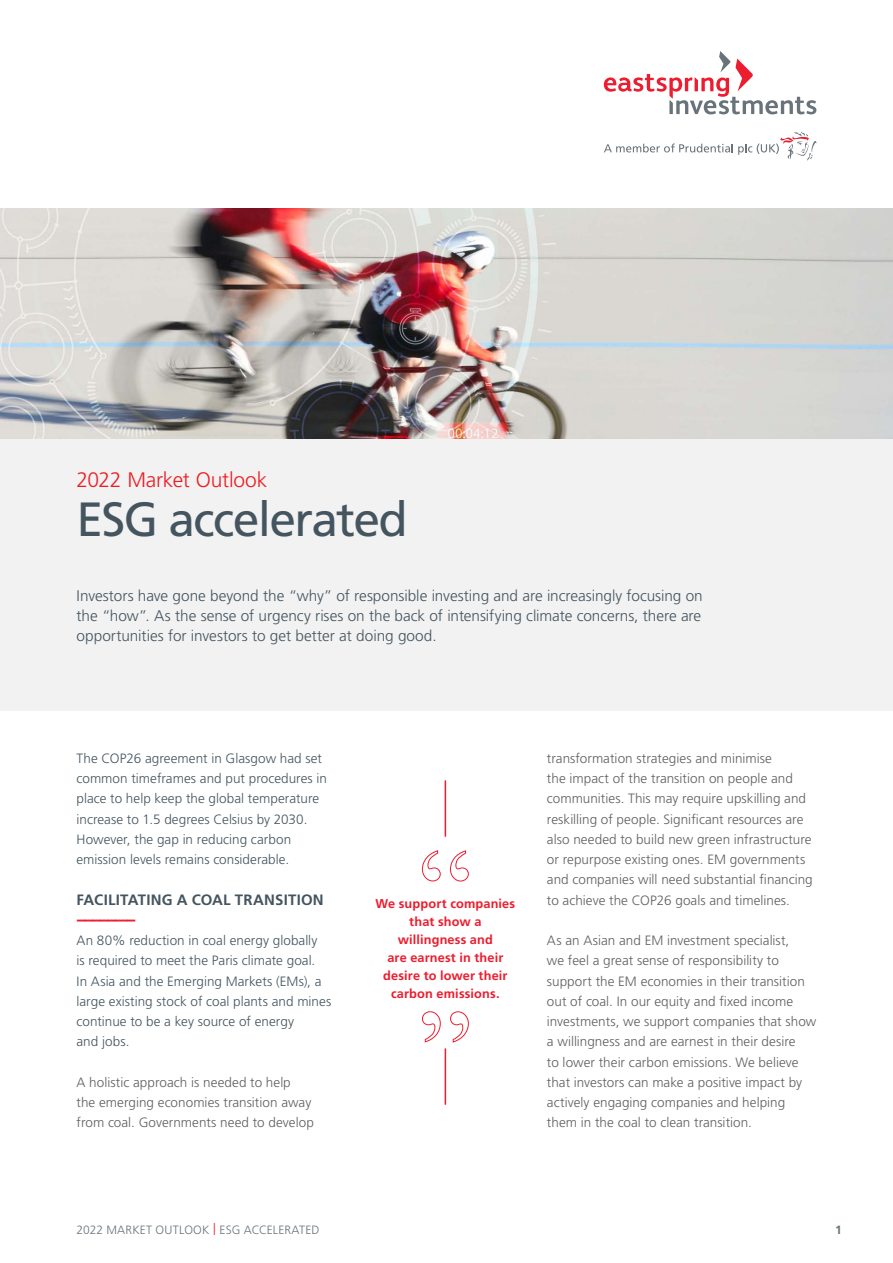
<style>
.page{position:relative;width:893px;height:1263px;background:#fff}
.page>*{position:absolute;margin:0;border:0;box-sizing:border-box;transform-origin:0 0}
.t1{font:48px "Frutiger";letter-spacing:-.035em;color:#455560}
.t2{font:300 21px "Frutiger LT Pro";letter-spacing:-.01em;color:#ed1d24}
.t3{font:700 16.5px "Frutiger LT Std";color:#ed1c2e}
.t4{font:300 15.3px/20.2px "Frutiger LT Std";color:#455560;text-align:justify}
.t5{font:700 15px "Frutiger LT Std";letter-spacing:.01em;color:#455560}
.t6{font:300 13.5px/20.2px "Frutiger LT Pro";color:#5f6062}
.t7{font:300 13.5px/20.2px "Frutiger LT Pro";color:#455560}
.t8{font:700 12.75px/18px "Frutiger LT Std";letter-spacing:.01em;color:#ed1c2e;text-align:center}
.t9{font:300 12px "Frutiger LT Std";letter-spacing:.02em;color:#68737a}
.t10{font:700 12px "Frutiger LT Std";color:#68737a}
.s1{font-family:"Frutiger LT Pro";color:#ed1d24}
.s2{font-family:"Frutiger LT Pro"}
</style>
<div class="page">
<svg style="left:604px;top:51px;width:212px;height:63px"></svg>
<svg style="left:604px;top:132px;width:212px;height:29px"></svg>
<div style="left:0;top:438px;width:893px;height:273px;background:#f2f2f2"></div>
<img style="left:0;top:208px;width:893px;height:230px">
<hr style="left:445px;top:780px;width:1px;height:57px;background:#ed1c2e">
<svg style="left:422px;top:850px;width:47px;height:31px"></svg>
<svg style="left:422px;top:1011px;width:47px;height:31px"></svg>
<hr style="left:445px;top:1048px;width:1px;height:57px;background:#ed1c2e">
<h2 class="t2" style="left:77px;top:468px;width:192px">2022 Market Outlook</h2>
<h1 class="t1" style="left:77px;top:491px;width:333px">ESG accelerated</h1>
<p class="t4" style="left:77px;top:586px;width:628px">Investors have gone beyond the “why” of responsible investing and are increasingly focusing on the “how”. As the sense of urgency rises on the back of intensifying climate concerns, there are opportunities for investors to get better at doing good.</p>
<p class="t7" style="left:77px;top:748px;width:252px">The COP26 agreement in Glasgow had set common timeframes and put procedures in place to help keep the global temperature increase to 1.5 degrees Celsius by 2030.<br>However, the gap in reducing carbon emission levels remains considerable.</p>
<p class="t5" style="left:77px;top:890px;width:249px">FACILITATING A COAL TRANSITION</p>
<p class="t3" style="left:77px;top:909px;width:61px">---------------</p>
<p class="t7" style="left:77px;top:930px;width:256px">An 80% reduction in coal energy globally<br>is required to meet the Paris climate goal.<br>In Asia and the Emerging Markets (EMs), a large existing stock of coal plants and mines continue to be a key source of energy<br>and jobs.</p>
<p class="t6" style="left:77px;top:1072px;width:239px">A holistic approach is needed to help<br>the emerging economies transition away from coal. Governments need to develop</p>
<p class="t8" style="left:375px;top:894px;width:141px">We support companies that show a willingness and<br>are earnest in their desire to lower their carbon emissions.</p>
<p class="t6" style="left:547px;top:748px;width:267px">transformation strategies and minimise<br>the impact of the transition on people and communities. This may require upskilling and reskilling of people. Significant resources are also needed to build new green infrastructure or repurpose existing ones. EM governments and companies will need substantial financing to achieve the COP26 goals and timelines.</p>
<p class="t6" style="left:547px;top:930px;width:271px">As an Asian and EM investment specialist,<br>we feel a great sense of responsibility to support the EM economies in their transition out of coal. In our equity and fixed income investments, we support companies that show a willingness and are earnest in their desire<br>to lower their carbon emissions. We believe that investors can make a positive impact by actively engaging companies and helping them in the coal to clean transition.</p>
<p class="t9" style="left:77px;top:1223px;width:244px">2022 MARKET OUTLOOK <span class="s1">|</span> <span class="s2">ESG ACCELERATED</span></p>
<p class="t10" style="left:835px;top:1223px;width:8px">1</p>
</div>
